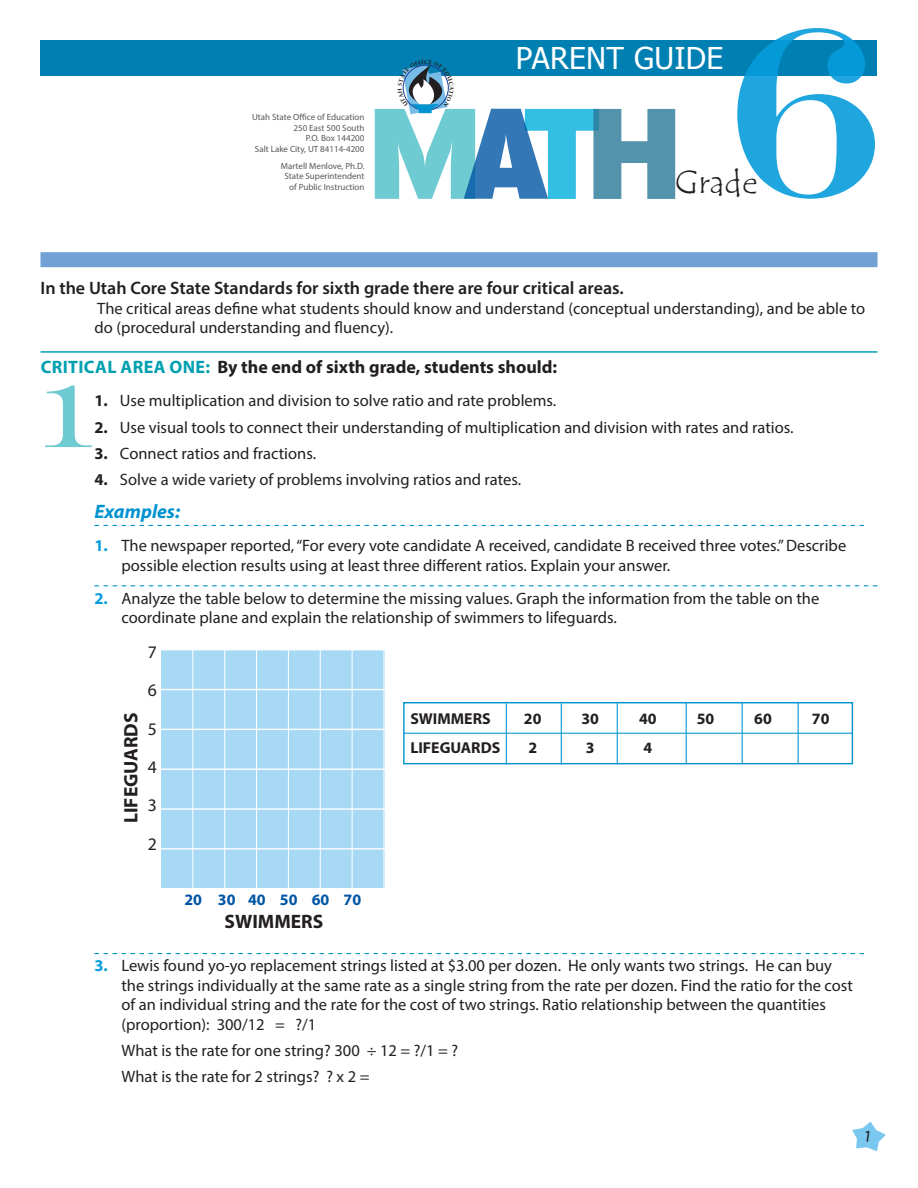
<style>
.page{position:relative;width:918px;height:1188px;background:#fff}
.page>*{position:absolute;margin:0;border:0;box-sizing:border-box;transform-origin:0 0}
.t1{font:33px "Tempus Sans ITC";letter-spacing:.01em;color:#231f20}
.t2{font:30px "Tahoma";letter-spacing:.01em;color:#fff}
.t3{font:700 19.5px "Myriad Pro";color:#231f20}
.t4{font:italic 700 19.5px "Myriad Pro";color:#0093d0}
.t5{font:600 18px "Myriad Pro";color:#231f20}
.t6{font:700 18px "Myriad Pro";color:#231f20}
.t7{font:17.7px/38.4px "Myriad Pro";color:#231f20;text-align:justify}
.t8{font:16.5px/19.5px "Myriad Pro";color:#231f20}
.t9{font:700 15.9px "Myriad Pro";color:#231f20}
.t10{font:700 15.9px "Myriad Pro";color:#0155a5}
.t11{font:9px/10.5px "Myriad Pro";color:#57585a;text-align:right}
.s1{color:#00a0b0}
.s2{font-weight:700}
.s3{font-weight:700;color:#069ddc}
</style>
<div class="page">
<div style="left:40px;top:40px;width:837px;height:36px;background:#007fb2"></div>
<div style="left:40px;top:252px;width:838px;height:15px;background:#71a1d5"></div>
<hr style="left:40px;top:351px;width:838px;height:2px;background:#00a0b0">
<svg style="left:45px;top:385px;width:47px;height:62px"></svg>
<svg style="left:94px;top:525px;width:770px;height:1px"></svg>
<svg style="left:94px;top:585px;width:784px;height:1px"></svg>
<svg style="left:737px;top:28px;width:138px;height:171px"></svg>
<div style="left:403px;top:702px;width:450px;height:62px;border:1px solid #0093d0"></div>
<hr style="left:506px;top:703px;width:1px;height:62px;background:#0093d0">
<hr style="left:561px;top:703px;width:1px;height:62px;background:#0093d0">
<hr style="left:686px;top:702px;width:1px;height:62px;background:#0093d0">
<hr style="left:742px;top:702px;width:1px;height:62px;background:#0093d0">
<hr style="left:798px;top:702px;width:1px;height:62px;background:#0093d0">
<hr style="left:617px;top:703px;width:1px;height:61px;background:#0093d0">
<hr style="left:403px;top:733px;width:449px;height:1px;background:#0093d0">
<div style="left:161px;top:650px;width:223px;height:238px;background:#a8d9f4"></div>
<hr style="left:192px;top:650px;width:1px;height:238px;background:#fff">
<hr style="left:224px;top:650px;width:1px;height:238px;background:#fff">
<hr style="left:256px;top:650px;width:1px;height:238px;background:#fff">
<hr style="left:288px;top:650px;width:1px;height:238px;background:#fff">
<hr style="left:320px;top:650px;width:1px;height:238px;background:#fff">
<hr style="left:352px;top:650px;width:1px;height:238px;background:#fff">
<hr style="left:160px;top:848px;width:228px;height:2px;background:#fff">
<hr style="left:160px;top:808px;width:228px;height:2px;background:#fff">
<hr style="left:160px;top:769px;width:228px;height:1px;background:#fff">
<hr style="left:160px;top:729px;width:228px;height:1px;background:#fff">
<hr style="left:160px;top:689px;width:228px;height:1px;background:#fff">
<svg style="left:94px;top:953px;width:770px;height:1px"></svg>
<svg style="left:852px;top:1122px;width:34px;height:29px"></svg>
<svg style="left:375px;top:64px;width:300px;height:135px"></svg>
<p class="t11" style="left:252px;top:112px;width:114px">Utah State Office of Education<br>250 East 500 South<br>P.O. Box 144200<br>Salt Lake City, UT 84114-4200</p>
<p class="t11" style="left:281px;top:161px;width:85px">Martell Menlove, Ph.D.<br>State Superintendent of Public Instruction</p>
<p class="t2" style="left:516px;top:38px;width:209px">PARENT GUIDE</p>
<p class="t1" style="left:675px;top:161px;width:84px">Grade</p>
<p class="t5" style="left:40px;top:277px;width:585px">In the Utah Core State Standards for sixth grade there are four critical areas.</p>
<p class="t8" style="left:94px;top:298px;width:772px">The critical areas define what students should know and understand (conceptual understanding), and be able to do (procedural understanding and fluency).</p>
<p class="t6" style="left:41px;top:355px;width:518px"><span class="s1">CRITICAL AREA ONE:</span> By the end of sixth grade, students should:</p>
<p class="t8" style="left:94px;top:391px;width:463px"><span class="s2">1.</span> Use multiplication and division to solve ratio and rate problems.</p>
<p class="t8" style="left:94px;top:417px;width:701px"><span class="s2">2.</span> Use visual tools to connect their understanding of multiplication and division with rates and ratios.</p>
<p class="t8" style="left:94px;top:443px;width:223px"><span class="s2">3.</span> Connect ratios and fractions.</p>
<p class="t8" style="left:94px;top:470px;width:428px"><span class="s2">4.</span> Solve a wide variety of problems involving ratios and rates.</p>
<p class="t4" style="left:94px;top:499px;width:87px">Examples:</p>
<p class="t8" style="left:121px;top:536px;width:726px;text-indent:-27px"><span class="s3">1.</span> The newspaper reported, “For every vote candidate A received, candidate B received three votes.” Describe possible election results using at least three different ratios. Explain your answer.</p>
<p class="t8" style="left:121px;top:588px;width:699px;text-indent:-27px"><span class="s3">2.</span> Analyze the table below to determine the missing values. Graph the information from the table on the coordinate plane and explain the relationship of swimmers to lifeguards.</p>
<p class="t3" style="left:118px;top:823px;width:112px;rotate:-90deg">LIFEGUARDS</p>
<p class="t7" style="left:148px;top:632px;width:11px">7<br>6<br>5<br>4<br>3<br>2</p>
<p class="t9" style="left:410px;top:708px;width:82px">SWIMMERS</p>
<p class="t9" style="left:524px;top:708px;width:19px">20</p>
<p class="t9" style="left:582px;top:708px;width:19px">30</p>
<p class="t9" style="left:639px;top:708px;width:19px">40</p>
<p class="t9" style="left:697px;top:708px;width:19px">50</p>
<p class="t9" style="left:754px;top:708px;width:19px">60</p>
<p class="t9" style="left:812px;top:708px;width:19px">70</p>
<p class="t9" style="left:410px;top:737px;width:91px">LIFEGUARDS</p>
<p class="t9" style="left:528px;top:737px;width:10px">2</p>
<p class="t9" style="left:586px;top:737px;width:10px">3</p>
<p class="t9" style="left:644px;top:737px;width:10px">4</p>
<p class="t10" style="left:184px;top:889px;width:178px">20 30 40 50 60 70</p>
<p class="t3" style="left:225px;top:909px;width:100px">SWIMMERS</p>
<p class="t8" style="left:121px;top:956px;width:733px;text-indent:-27px"><span class="s3">3.</span> Lewis found yo-yo replacement strings listed at $3.00 per dozen. He only wants two strings. He can buy the strings individually at the same rate as a single string from the rate per dozen. Find the ratio for the cost of an individual string and the rate for the cost of two strings. Ratio relationship between the quantities (proportion): 300/12 = ?/1</p>
<p class="t8" style="left:121px;top:1037px;width:338px;line-height:26.2px">What is the rate for one string? 300 ÷ 12 = ?/1 = ?<br>What is the rate for 2 strings? ? x 2 =</p>
</div>
